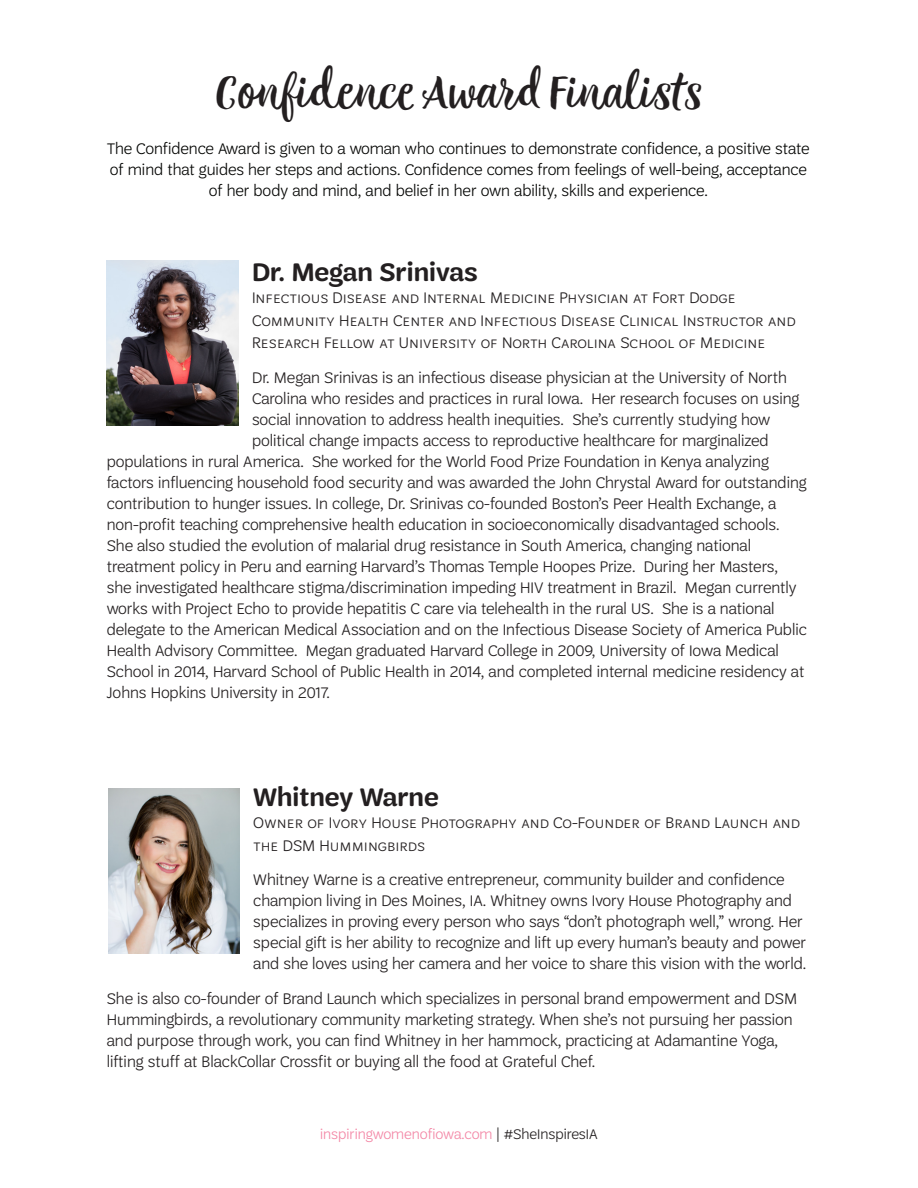
<style>
.page{position:relative;width:918px;height:1188px;background:#fff}
.page>*{position:absolute;margin:0;border:0;box-sizing:border-box;transform-origin:0 0}
.t1{font:48px "Thin Mint Script";color:#231f20}
.Finalist_Name{font:600 27px "Trefoil Sans";color:#231f20}
.Finalist_Job{font:300 16.5px/22.5px "Trefoil Sans";color:#231f20}
.Finalist_Bio{font:300 16.5px/21px "Trefoil Sans";letter-spacing:.02em;color:#231f20}
.Finalist_Job-2{font:300 16.5px "Trefoil Sans";letter-spacing:.02em;color:#231f20}
.t2{font:300 16.5px/21px "Trefoil Sans";letter-spacing:.02em;color:#040503;text-align:center}
.t3{font:300 15px "Trefoil Sans";letter-spacing:.01em;color:#f386a5}
.s1{color:#231f20}
</style>
<div class="page">
<img style="left:107px;top:261px;width:132px;height:165px">
<img style="left:108px;top:789px;width:132px;height:165px">
<p class="t1" style="left:215px;top:63px;width:490px">Confidence Award Finalists</p>
<p class="t2" style="left:107px;top:139px;width:704px">The Confidence Award is given to a woman who continues to demonstrate confidence, a positive state of mind that guides her steps and actions. Confidence comes from feelings of well-being, acceptance of her body and mind, and belief in her own ability, skills and experience.</p>
<p class="Finalist_Name" style="left:252px;top:257px;width:227px">Dr. Megan Srinivas</p>
<p class="Finalist_Job" style="left:252px;top:287px;width:545px">Infectious Disease and Internal Medicine Physician at Fort Dodge<br>Community Health Center and Infectious Disease Clinical Instructor and<br>Research Fellow at University of North Carolina School of Medicine</p>
<p class="Finalist_Job" style="left:252px;top:366px;width:536px">Dr. Megan Srinivas is an infectious disease physician at the University of North</p>
<p class="Finalist_Job-2" style="left:252px;top:390px;width:549px">Carolina who resides and practices in rural Iowa. Her research focuses on using</p>
<p class="Finalist_Job-2" style="left:252px;top:411px;width:520px">social innovation to address health inequities. She’s currently studying how</p>
<p class="Finalist_Job" style="left:252px;top:429px;width:518px">political change impacts access to reproductive healthcare for marginalized</p>
<p class="Finalist_Job" style="left:107px;top:450px;width:664px">populations in rural America. She worked for the World Food Prize Foundation in Kenya analyzing</p>
<p class="Finalist_Job-2" style="left:107px;top:474px;width:701px">factors influencing household food security and was awarded the John Chrystal Award for outstanding</p>
<p class="Finalist_Job" style="left:107px;top:492px;width:671px">contribution to hunger issues. In college, Dr. Srinivas co-founded Boston’s Peer Health Exchange, a</p>
<p class="Finalist_Job-2" style="left:107px;top:516px;width:674px">non-profit teaching comprehensive health education in socioeconomically disadvantaged schools.</p>
<p class="Finalist_Job-2" style="left:107px;top:537px;width:646px">She also studied the evolution of malarial drug resistance in South America, changing national</p>
<p class="Finalist_Job" style="left:107px;top:555px;width:673px">treatment policy in Peru and earning Harvard’s Thomas Temple Hoopes Prize. During her Masters,</p>
<p class="Finalist_Job-2" style="left:107px;top:579px;width:691px">she investigated healthcare stigma/discrimination impeding HIV treatment in Brazil. Megan currently</p>
<p class="Finalist_Job-2" style="left:107px;top:600px;width:669px">works with Project Echo to provide hepatitis C care via telehealth in the rural US. She is a national</p>
<p class="Finalist_Job" style="left:107px;top:618px;width:702px">delegate to the American Medical Association and on the Infectious Disease Society of America Public</p>
<p class="Finalist_Job" style="left:107px;top:639px;width:674px">Health Advisory Committee. Megan graduated Harvard College in 2009, University of Iowa Medical</p>
<p class="Finalist_Job" style="left:107px;top:660px;width:699px">School in 2014, Harvard School of Public Health in 2014, and completed internal medicine residency at</p>
<p class="Finalist_Job" style="left:107px;top:681px;width:225px">Johns Hopkins University in 2017.</p>
<p class="Finalist_Name" style="left:253px;top:782px;width:187px">Whitney Warne</p>
<p class="Finalist_Job" style="left:253px;top:812px;width:548px">Owner of Ivory House Photography and Co-Founder of Brand Launch and the DSM Hummingbirds</p>
<p class="Finalist_Bio" style="left:253px;top:870px;width:555px">Whitney Warne is a creative entrepreneur, community builder and confidence champion living in Des Moines, IA. Whitney owns Ivory House Photography and specializes in proving every person who says “don’t photograph well,” wrong. Her special gift is her ability to recognize and lift up every human’s beauty and power and she loves using her camera and her voice to share this vision with the world.</p>
<p class="Finalist_Bio" style="left:107px;top:988px;width:692px">She is also co-founder of Brand Launch which specializes in personal brand empowerment and DSM Hummingbirds, a revolutionary community marketing strategy. When she’s not pursuing her passion and purpose through work, you can find Whitney in her hammock, practicing at Adamantine Yoga, lifting stuff at BlackCollar Crossfit or buying all the food at Grateful Chef.</p>
<p class="t3" style="left:320px;top:1126px;width:279px">inspiringwomenofiowa.com <span class="s1">| #SheInspiresIA</span></p>
</div>
